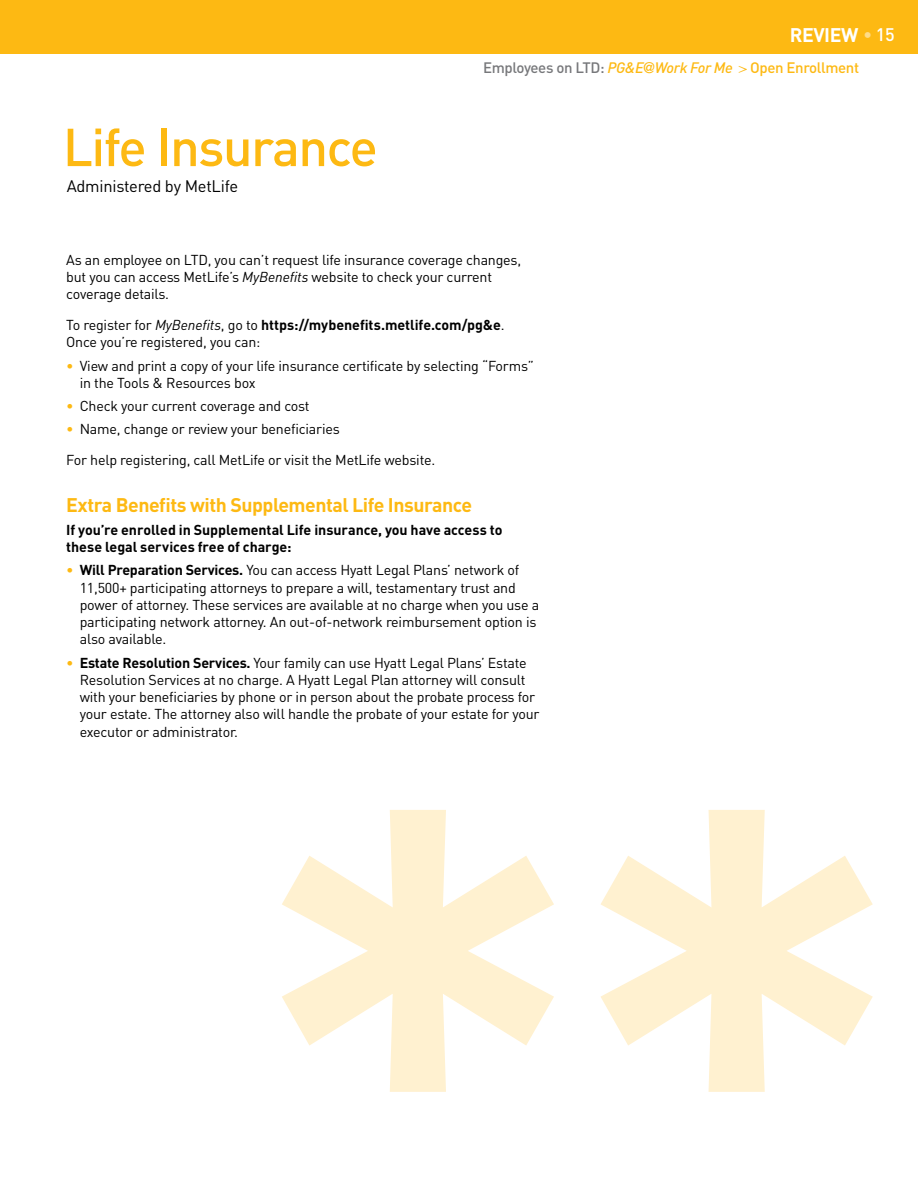
<style>
.page{position:relative;width:918px;height:1188px;background:#fff}
.page>*{position:absolute;margin:0;border:0;box-sizing:border-box;transform-origin:0 0}
.t1{font:500 750px "DIN";color:#fff1d0}
.t2{font:500 52.5px "DIN";letter-spacing:-.03em;color:#fdb913}
.t3{font:700 19.5px "DIN";letter-spacing:-.025em;color:#fdb913}
.t4{font:700 19.5px "DIN";letter-spacing:-.025em;color:#fff}
.t5{font:16.5px "DIN";letter-spacing:-.015em;color:#000}
.t6{font:500 15px "DIN";letter-spacing:-.025em;color:#77787b}
.t7{font:14.25px/17.2px "DIN";letter-spacing:-.015em;color:#000}
.t8{font:700 14.25px/17.2px "DIN";letter-spacing:-.005em;color:#000}
.s1{font-weight:500;font-size:18px;color:#fedc89}
.s2{font-weight:500;font-size:18px}
.s3{font-style:italic;color:#fdb913}
.s4{font-family:"Helvetica Neue";font-style:italic;color:#fdb913}
.s5{font-family:"Times";font-weight:400;color:#fdb913}
.s6{color:#fdb913}
.s7{font-family:"DIN Regular Italic Alt"}
.s8{font-weight:700}
</style>
<div class="page">
<div style="left:0;top:0;width:918px;height:54px;background:#fdb913"></div>
<h3 class="t4" style="left:790px;top:22px;width:106px">REVIEW <span class="s1">•</span> <span class="s2">15</span></h3>
<h2 class="t2" style="left:63px;top:114px;width:317px">Life Insurance</h2>
<p class="t5" style="left:67px;top:176px;width:173px">Administered by MetLife</p>
<p class="t6" style="left:483px;top:58px;width:377px">Employees on LTD: <span class="s3">PG&amp;E</span><span class="s4">@</span><span class="s3">Work For Me</span> <span class="s5">&gt;</span> <span class="s6">Open Enrollment</span></p>
<p class="t7" style="left:66px;top:251px;width:457px">As an employee on LTD, you can’t request life insurance coverage changes, but you can access MetLife’s <span class="s7">MyBenefits</span> website to check your current coverage details.</p>
<p class="t7" style="left:66px;top:316px;width:440px">To register for <span class="s7">MyBenefits</span>, go to <span class="s8">https://mybenefits.metlife.com/pg&amp;e</span>.<br>Once you’re registered, you can:</p>
<p class="t7" style="left:80px;top:357px;width:456px;text-indent:-13px"><span class="s6">•</span> View and print a copy of your life insurance certificate by selecting “Forms” in the Tools &amp; Resources box</p>
<p class="t7" style="left:66px;top:397px;width:245px"><span class="s6">•</span> Check your current coverage and cost</p>
<p class="t7" style="left:66px;top:414px;width:371px;line-height:30.8px"><span class="s6">•</span> Name, change or review your beneficiaries<br>For help registering, call MetLife or visit the MetLife website.</p>
<h3 class="t3" style="left:66px;top:492px;width:407px">Extra Benefits with Supplemental Life Insurance</h3>
<p class="t8" style="left:66px;top:520px;width:438px">If you’re enrolled in Supplemental Life insurance, you have access to these legal services free of charge:</p>
<p class="t7" style="left:80px;top:561px;width:461px;text-indent:-13px"><span class="s6">•</span> <span class="s8">Will Preparation Services.</span> You can access Hyatt Legal Plans’ network of 11,500+ participating attorneys to prepare a will, testamentary trust and power of attorney. These services are available at no charge when you use a participating network attorney. An out-of-network reimbursement option is also available.</p>
<p class="t7" style="left:80px;top:654px;width:461px;text-indent:-13px"><span class="s6">•</span> <span class="s8">Estate Resolution Services.</span> Your family can use Hyatt Legal Plans’ Estate Resolution Services at no charge. A Hyatt Legal Plan attorney will consult with your beneficiaries by phone or in person about the probate process for your estate. The attorney also will handle the probate of your estate for your executor or administrator.</p>
<h1 class="t1" style="left:236px;top:596px;width:684px">**</h1>
</div>
